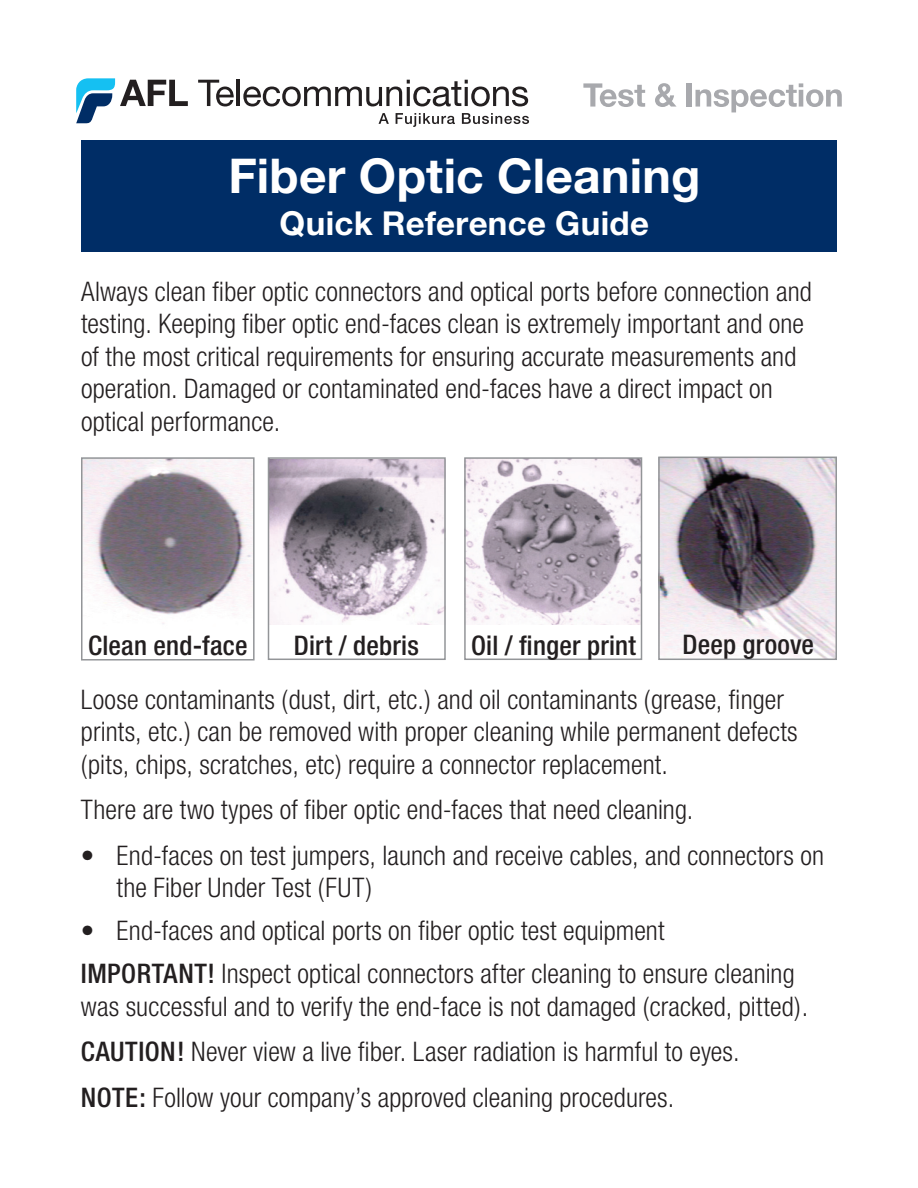
<style>
.page{position:relative;width:918px;height:1188px;background:#fff}
.page>*{position:absolute;margin:0;border:0;box-sizing:border-box;transform-origin:0 0}
.t1{font:700 48px "Helvetica Neue";letter-spacing:.005em;color:#fff}
.t2{font:700 33px "Helvetica Neue";letter-spacing:.01em;color:#fff}
.t3{font:300 condensed 27px/32.4px "Helvetica Neue";letter-spacing:.005em;color:#231f20}
.t4{font:500 condensed 27px "Helvetica Neue";letter-spacing:.01em;color:#231f20}
.s1{font-weight:500}
</style>
<div class="page">
<div style="left:81px;top:140px;width:756px;height:112px;background:#002d66"></div>
<svg style="left:379px;top:113px;width:10px;height:11px"></svg>
<svg style="left:396px;top:113px;width:59px;height:14px"></svg>
<svg style="left:462px;top:113px;width:67px;height:11px"></svg>
<svg style="left:198px;top:80px;width:36px;height:26px"></svg>
<hr style="left:237px;top:80px;width:3px;height:26px;background:#231f20">
<svg style="left:243px;top:80px;width:285px;height:26px"></svg>
<svg style="left:76px;top:78px;width:112px;height:45px"></svg>
<svg style="left:583px;top:83px;width:62px;height:24px"></svg>
<svg style="left:655px;top:83px;width:22px;height:24px"></svg>
<div style="left:687px;top:83px;width:5px;height:24px;background:#a8a9ad"></div>
<svg style="left:696px;top:83px;width:146px;height:29px"></svg>
<img style="left:661px;top:460px;width:173px;height:197px">
<div style="left:658px;top:457px;width:179px;height:203px;border:2px solid #939598"></div>
<img style="left:84px;top:460px;width:168px;height:164px">
<div style="left:81px;top:457px;width:174px;height:204px;border:2px solid #939598"></div>
<img style="left:271px;top:460px;width:172px;height:165px">
<div style="left:268px;top:457px;width:178px;height:203px;border:2px solid #939598"></div>
<img style="left:467px;top:460px;width:172px;height:164px">
<div style="left:464px;top:457px;width:178px;height:203px;border:2px solid #939598"></div>
<h1 class="t1" style="left:228px;top:146px;width:473px">Fiber Optic Cleaning</h1>
<p class="t2" style="left:280px;top:203px;width:371px">Quick Reference Guide</p>
<p class="t3" style="left:81px;top:275px;width:732px">Always clean fiber optic connectors and optical ports before connection and testing. Keeping fiber optic end-faces clean is extremely important and one of the most critical requirements for ensuring accurate measurements and operation. Damaged or contaminated end-faces have a direct impact on optical performance.</p>
<p class="t4" style="left:88px;top:629px;width:161px">Clean end-face</p>
<p class="t4" style="left:294px;top:629px;width:127px">Dirt / debris</p>
<p class="t4" style="left:471px;top:629px;width:167px">Oil / finger print</p>
<p class="t4" style="left:683px;top:629px;width:133px">Deep groove</p>
<p class="t3" style="left:81px;top:683px;width:718px">Loose contaminants (dust, dirt, etc.) and oil contaminants (grease, finger prints, etc.) can be removed with proper cleaning while permanent defects (pits, chips, scratches, etc) require a connector replacement.</p>
<p class="t3" style="left:81px;top:793px;width:614px">There are two types of fiber optic end-faces that need cleaning.</p>
<p class="t3" style="left:117px;top:839px;width:709px;text-indent:-36px">• End-faces on test jumpers, launch and receive cables, and connectors on the Fiber Under Test (FUT)</p>
<p class="t3" style="left:81px;top:909px;width:715px;line-height:43.2px">• End-faces and optical ports on fiber optic test equipment<br><span class="s1">IMPORTANT!</span> Inspect optical connectors after cleaning to ensure cleaning</p>
<p class="t3" style="left:81px;top:983px;width:729px;line-height:45.3px">was successful and to verify the end-face is not damaged (cracked, pitted).<br><span class="s1">CAUTION!</span> Never view a live fiber. Laser radiation is harmful to eyes.<br><span class="s1">NOTE:</span> Follow your company’s approved cleaning procedures.</p>
</div>
